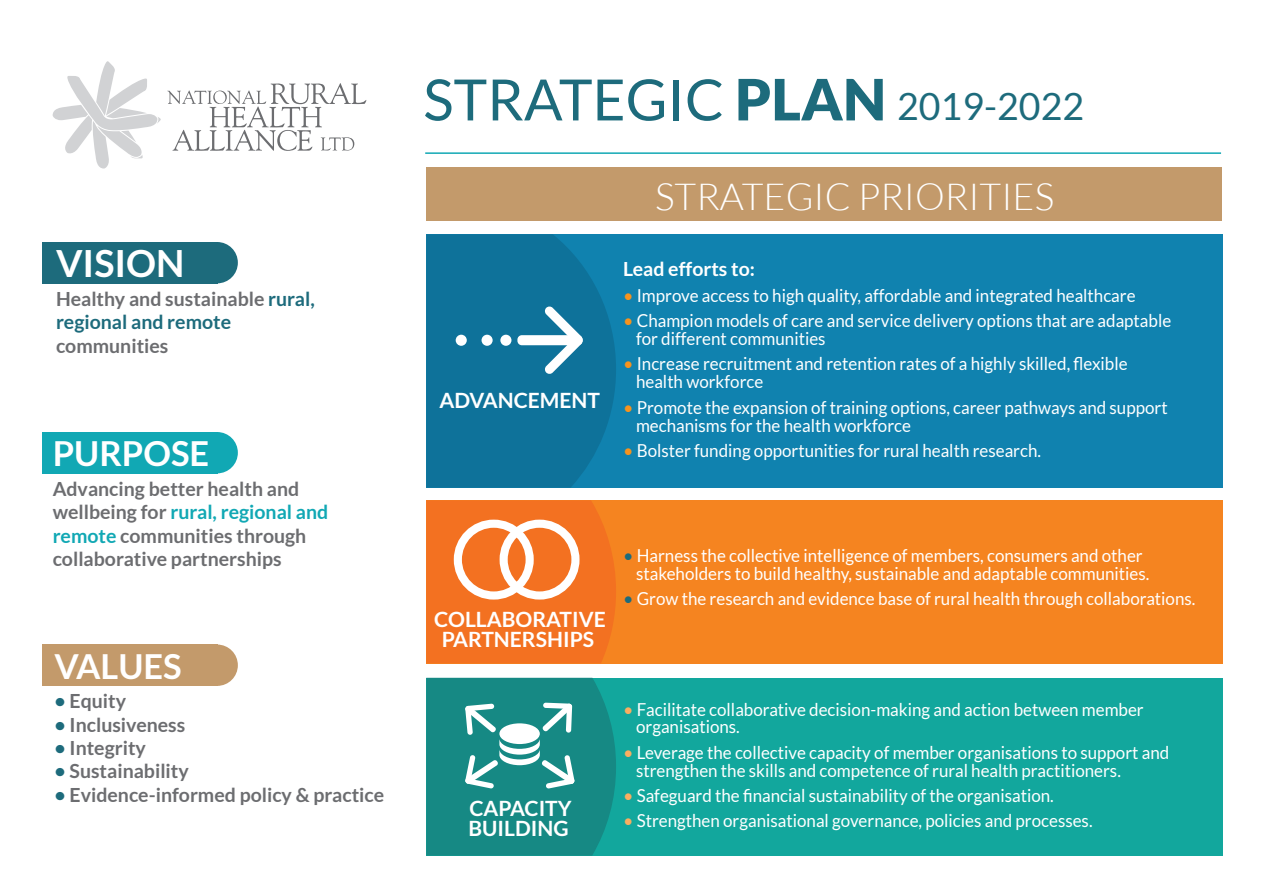
<style>
.page{position:relative;width:1263px;height:893px;background:#fff}
.page>*{position:absolute;margin:0;border:0;box-sizing:border-box;transform-origin:0 0}
.t1{font:57px "Lato";color:#1d6b7c}
.t2{font:700 37.5px "Lato";color:#fff}
.t3{font:300 37.35px "Lato";color:#fff}
.t4{font:700 34.5px "Lato";color:#fff}
.t5{font:700 21.15px/19.5px "Lato";color:#fff;text-align:center}
.t6{font:700 19.5px/23.4px "Lato";color:#6c6d70}
.t7{font:700 19.5px/23.4px "Lato";color:#1d6b7c}
.t8{font:700 19.5px "Lato";color:#fff}
.t9{font:17.85px/17.9px "Lato";color:#fff;scale:.95 1}
.s1{color:#6c6d70}
.s2{color:#11a8b4}
.s3{color:#1d6b7c}
.s4{font-weight:900}
.s5{font-size:37.5px}
.s6{color:#f7931d}
.s7{color:#faae61}
</style>
<div class="page">
<div style="left:42px;top:242px;width:175px;height:41px;background:#1d6b7c"></div>
<div style="left:196px;top:242px;width:42px;height:41px;background:#1d6b7c;border-radius:50%"></div>
<div style="left:42px;top:432px;width:175px;height:41px;background:#11a8b4"></div>
<div style="left:196px;top:432px;width:42px;height:41px;background:#11a8b4;border-radius:50%"></div>
<div style="left:42px;top:645px;width:175px;height:41px;background:#c39a6b"></div>
<div style="left:196px;top:645px;width:42px;height:41px;background:#c39a6b;border-radius:50%"></div>
<div style="left:426px;top:500px;width:797px;height:163px;background:#f58420"></div>
<svg style="left:426px;top:500px;width:190px;height:163px;background:#f3772a"></svg>
<div style="left:426px;top:678px;width:797px;height:178px;background:#12a79d"></div>
<div style="left:426px;top:234px;width:797px;height:254px;background:#1082af"></div>
<svg style="left:426px;top:234px;width:190px;height:254px;background:#0e739c"></svg>
<div style="left:426px;top:168px;width:795px;height:53px;background:#c39a6b"></div>
<div style="left:454px;top:520px;width:80px;height:80px;border:8px solid #fff;border-radius:50%"></div>
<div style="left:500px;top:520px;width:79px;height:80px;border:8px solid #fff;border-radius:50%"></div>
<div style="left:517px;top:335px;width:65px;height:10px;background:#fff;border-radius:4px"></div>
<svg style="left:544px;top:306px;width:39px;height:68px;background:#6faac2"></svg>
<div style="left:500px;top:335px;width:11px;height:11px;background:#fff;border-radius:50%"></div>
<div style="left:481px;top:335px;width:12px;height:11px;background:#fff;border-radius:50%"></div>
<div style="left:456px;top:335px;width:11px;height:11px;background:#fff;border-radius:50%"></div>
<svg style="left:167px;top:83px;width:199px;height:68px"></svg>
<svg style="left:52px;top:61px;width:109px;height:108px"></svg>
<svg style="left:426px;top:678px;width:190px;height:178px;background:#29948f"></svg>
<hr style="left:425px;top:152px;width:796px;height:2px;background:#11a8b4">
<h2 class="t2" style="left:56px;top:241px;width:130px">VISION</h2>
<p class="t7" style="left:56px;top:287px;width:260px"><span class="s1">Healthy and sustainable</span> rural, regional and remote</p>
<p class="t6" style="left:56px;top:334px;width:114px">communities</p>
<h3 class="t4" style="left:53px;top:434px;width:158px">PURPOSE</h3>
<p class="t6" style="left:53px;top:477px;width:277px">Advancing better health and wellbeing for <span class="s2">rural, regional and remote</span> communities through collaborative partnerships</p>
<h3 class="t4" style="left:54px;top:646px;width:129px">VALUES</h3>
<p class="t6" style="left:54px;top:689px;width:73px"><span class="s3">•</span> Equity</p>
<p class="t6" style="left:54px;top:713px;width:132px"><span class="s3">•</span> Inclusiveness</p>
<p class="t6" style="left:54px;top:736px;width:93px"><span class="s3">•</span> Integrity</p>
<p class="t6" style="left:54px;top:759px;width:136px"><span class="s3">•</span> Sustainability</p>
<p class="t6" style="left:54px;top:783px;width:331px"><span class="s3">•</span> Evidence-informed policy &amp; practice</p>
<h1 class="t1" style="left:423px;top:68px;width:662px">STRATEGIC <span class="s4">PLAN</span> <span class="s5">2019-2022</span></h1>
<p class="t5" style="left:439px;top:391px;width:162px">ADVANCEMENT</p>
<h3 class="t3" style="left:655px;top:177px;width:401px">STRATEGIC PRIORITIES</h3>
<p class="t8" style="left:623px;top:258px;width:133px">Lead efforts to:</p>
<p class="t9" style="left:623px;top:286px;width:541px"><span class="s6">•</span> Improve access to high quality, affordable and integrated healthcare</p>
<p class="t9" style="left:636px;top:312px;width:565px;text-indent:-13px"><span class="s6">•</span> Champion models of care and service delivery options that are adaptable for different communities</p>
<p class="t9" style="left:636px;top:355px;width:519px;text-indent:-13px"><span class="s6">•</span> Increase recruitment and retention rates of a highly skilled, flexible health workforce</p>
<p class="t9" style="left:636px;top:398px;width:561px;text-indent:-13px"><span class="s6">•</span> Promote the expansion of training options, career pathways and support mechanisms for the health workforce</p>
<p class="t9" style="left:623px;top:441px;width:441px"><span class="s6">•</span> Bolster funding opportunities for rural health research.</p>
<p class="t5" style="left:434px;top:609px;width:173px">COLLABORATIVE<br>PARTNERSHIPS</p>
<p class="t9" style="left:636px;top:546px;width:542px;text-indent:-13px"><span class="s3">•</span> Harness the collective intelligence of members, consumers and other stakeholders to build healthy, sustainable and adaptable communities.</p>
<p class="t9" style="left:623px;top:589px;width:604px"><span class="s3">•</span> Grow the research and evidence base of rural health through collaborations.</p>
<p class="t5" style="left:468px;top:799px;width:105px;text-align:left">CAPACITY<br>BUILDING</p>
<p class="t9" style="left:636px;top:700px;width:536px;text-indent:-13px"><span class="s7">•</span> Facilitate collaborative decision-making and action between member organisations.</p>
<p class="t9" style="left:636px;top:743px;width:563px;text-indent:-13px"><span class="s7">•</span> Leverage the collective capacity of member organisations to support and strengthen the skills and competence of rural health practitioners.</p>
<p class="t9" style="left:623px;top:786px;width:455px"><span class="s7">•</span> Safeguard the financial sustainability of the organisation.</p>
<p class="t9" style="left:623px;top:812px;width:496px"><span class="s7">•</span> Strengthen organisational governance, policies and processes.</p>
</div>
